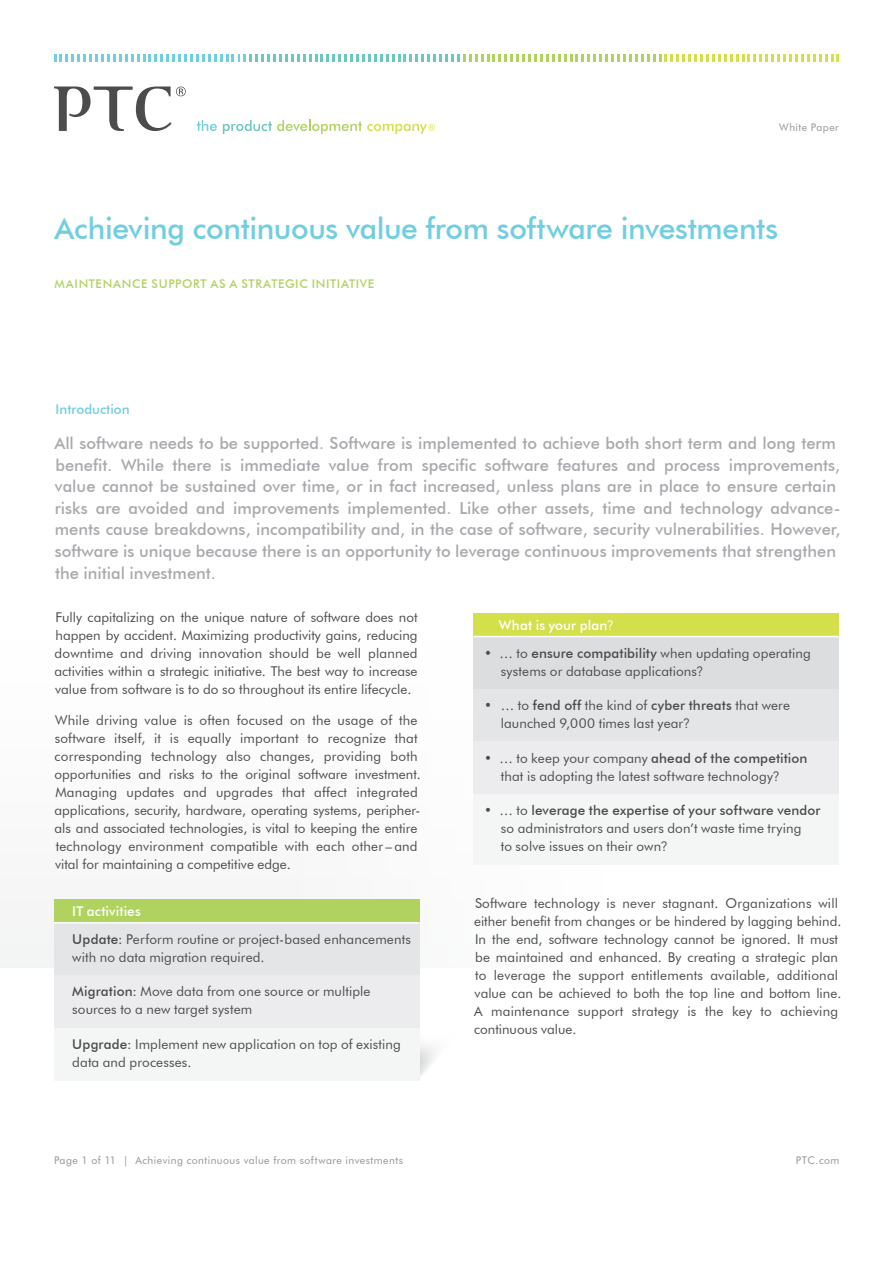
<style>
.page{position:relative;width:893px;height:1263px;background:#fff}
.page>*{position:absolute;margin:0;border:0;box-sizing:border-box;transform-origin:0 0}
.t1{font:500 30px "Futura BT";letter-spacing:-.015em;color:#71cee1}
.t2{font:500 16.5px/21.6px "Futura BT";color:#a8a9ad}
.t3{font:13.5px/18px "Futura BT";letter-spacing:.01em;color:#4b4c4d}
.t4{font:500 13.5px "Futura BT";letter-spacing:.01em;color:#fff}
.t5{font:500 13.5px "Futura BT";color:#71cee1}
.t6{font:500 12px "Futura BT";letter-spacing:.05em;color:#b0d360}
.t7{font:10.5px "Futura BT";letter-spacing:.045em;color:#919396}
.s1{font-weight:500;color:#fff}
.s2{font-weight:500}
.s3{font-family:"Avenir LT Std";font-weight:400}
.s4{font-family:"Avenir LT Std"}
</style>
<div class="page">
<svg style="left:197px;top:120px;width:20px;height:11px"></svg>
<svg style="left:54px;top:54px;width:785px;height:8px"></svg>
<svg style="left:54px;top:87px;width:132px;height:44px"></svg>
<svg style="left:223px;top:120px;width:212px;height:14px"></svg>
<svg style="left:419px;top:1033px;width:17px;height:47px"></svg>
<div style="left:473px;top:613px;width:366px;height:23px;background:#d4df4c"></div>
<div style="left:473px;top:636px;width:366px;height:53px;background:#dcdddf"></div>
<div style="left:473px;top:689px;width:366px;height:53px;background:#e4e5e7"></div>
<div style="left:473px;top:742px;width:366px;height:52px;background:#ececee"></div>
<div style="left:473px;top:794px;width:366px;height:71px;background:#f4f5f5"></div>
<hr style="left:473px;top:636px;width:366px;height:1px;background:#fff">
<div style="left:54px;top:899px;width:365px;height:24px;background:#b0d360"></div>
<div style="left:54px;top:923px;width:365px;height:52px;background:#e4e5e7"></div>
<div style="left:54px;top:975px;width:365px;height:53px;background:#ececee"></div>
<div style="left:54px;top:1028px;width:365px;height:52px;background:#f4f5f5"></div>
<hr style="left:54px;top:922px;width:365px;height:1px;background:#fff">
<p class="t7" style="left:779px;top:121px;width:61px">White Paper</p>
<h1 class="t1" style="left:54px;top:210px;width:725px">Achieving continuous value from software investments</h1>
<p class="t6" style="left:54px;top:277px;width:321px">Mai ntenance Support as a Strategi c Initiative</p>
<p class="t5" style="left:56px;top:401px;width:76px">Introduction</p>
<p class="t2" style="left:54px;top:432px;width:787px">All software needs to be supported. Software is implemented to achieve both short term and long term benefit. While there is immediate value from specific software features and process improvements, value cannot be sustained over time, or in fact increased, unless plans are in place to ensure certain risks are avoided and improvements implemented. Like other assets, time and technology advance&shy;ments cause breakdowns, incompatibility and, in the case of software, security vulnerabilities. However, software is unique because there is an opportunity to leverage continuous improvements that strengthen the initial investment.</p>
<p class="t3" style="left:55px;top:608px;width:365px;text-align:justify">Fully capitalizing on the unique nature of software does not happen by accident. Maximizing productivity gains, reducing downtime and driving innovation should be well planned activities within a strategic initiative. The best way to increase value from software is to do so throughout its entire lifecycle.</p>
<p class="t3" style="left:55px;top:711px;width:368px">While driving value is often focused on the usage of the software itself, it is equally important to recognize that corresponding technology also changes, providing both opportunities and risks to the original software investment.<br>Managing updates and upgrades that affect integrated applications, security, hardware, operating systems, peripher&shy;als and associated technologies, is vital to keeping the entire technology environment compatible with each other – and vital for maintaining a competitive edge.</p>
<p class="t3" style="left:72px;top:897px;width:340px;line-height:27.8px"><span class="s1">IT activities<br></span><span class="s2">U pdate:</span> Perform routine or project-based enhancements</p>
<p class="t3" style="left:72px;top:948px;width:194px">with no data migration required.</p>
<p class="t3" style="left:72px;top:982px;width:300px"><span class="s2">Migration:</span> Move data from one source or multiple sources to a new target system</p>
<p class="t3" style="left:72px;top:1035px;width:330px"><span class="s2">U pgrade:</span> Implement new application on top of existing data and processes.</p>
<p class="t4" style="left:499px;top:617px;width:116px">What is your plan<span class="s3">?</span></p>
<p class="t3" style="left:501px;top:644px;width:311px;text-indent:-17px">• … to <span class="s2">ensure compatibility</span> when updating operating systems or database applications<span class="s4">?</span></p>
<p class="t3" style="left:501px;top:696px;width:291px;text-indent:-16px">• … to <span class="s2">fend off</span> the kind of <span class="s2">cyber threats</span> that were launched 9,000 times last year<span class="s4">?</span></p>
<p class="t3" style="left:501px;top:749px;width:308px;text-indent:-17px">• … to keep your company <span class="s2">ahead of the competition </span>that is adopting the latest software technology<span class="s4">?</span></p>
<p class="t3" style="left:501px;top:801px;width:321px;text-indent:-17px">• … to <span class="s2">leverage the expertise of your software vendor </span>so administrators and users don’t waste time trying<br>to solve issues on their own<span class="s4">?</span></p>
<p class="t3" style="left:474px;top:894px;width:369px">Software technology is never stagnant. Organizations will either benefit from changes or be hindered by lagging behind.<br>In the end, software technology cannot be ignored. It must be maintained and enhanced. By creating a strategic plan to leverage the support entitlements available, additional value can be achieved to both the top line and bottom line.<br>A maintenance support strategy is the key to achieving continuous value.</p>
<p class="t7" style="left:54px;top:1154px;width:350px">Page 1 of 11 | Achieving continuous value from software investments</p>
<p class="t7" style="left:796px;top:1154px;width:45px">PTC.com</p>
</div>
